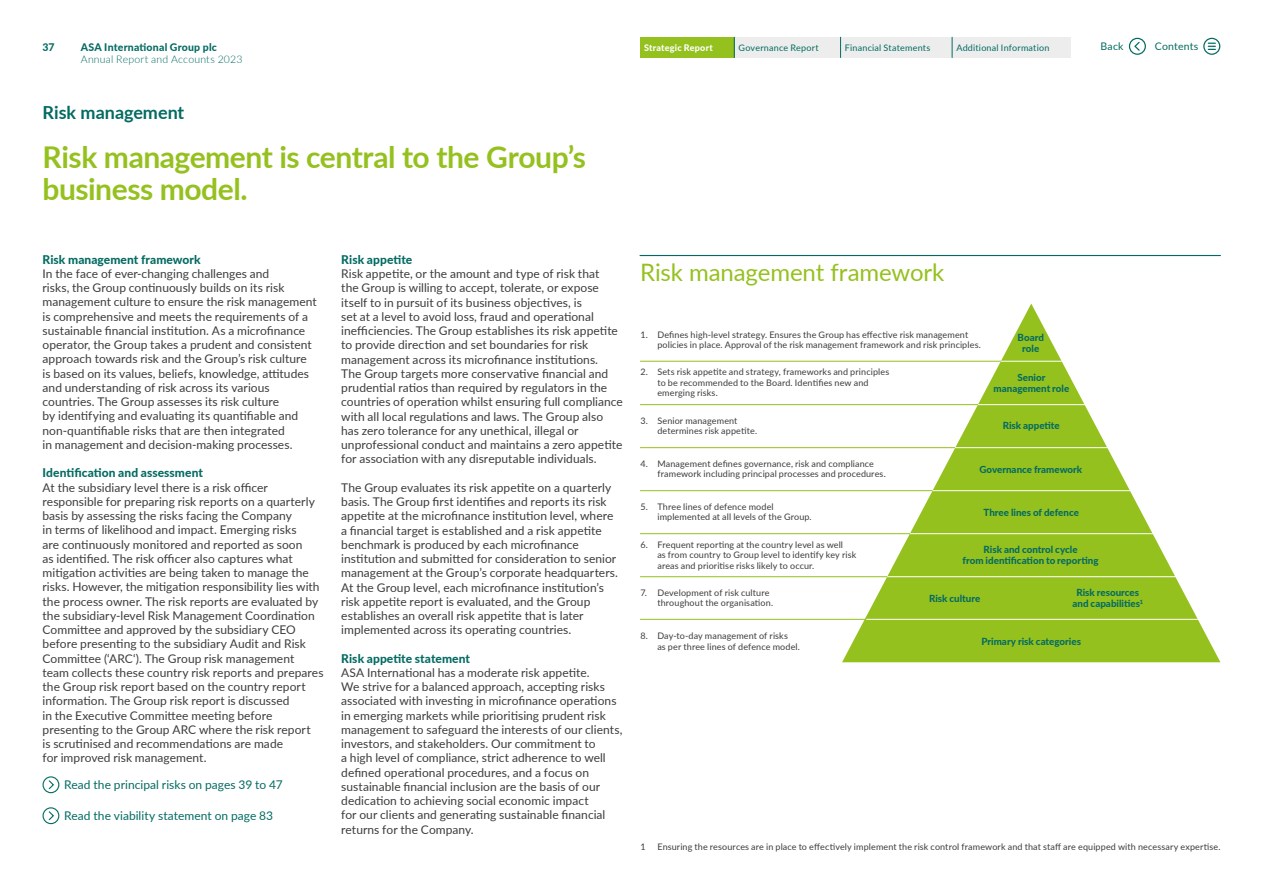
<style>
.page{position:relative;width:1263px;height:893px;background:#fff}
.page>*{position:absolute;margin:0;border:0;box-sizing:border-box;transform-origin:0 0}
.t1{font:700 30px/31.5px "Lato";letter-spacing:-.015em;color:#95c11f}
.t2{font:24px "Lato";letter-spacing:-.005em;color:#95c11f}
.t3{font:700 18px "Lato";color:#036b62}
.t4{font:12px/14.2px "Lato";letter-spacing:.005em;color:#3c3c3b}
.t5{font:800 12px "Lato";letter-spacing:.005em;color:#036b62}
.t6{font:12px "Lato";letter-spacing:.005em;color:#036b62}
.t7{font:300 10.5px "Lato";letter-spacing:.02em;color:#036b62}
.t8{font:800 10.5px "Lato";letter-spacing:.02em;color:#036b62}
.t9{font:10.5px "Lato";letter-spacing:.02em;color:#036b62}
.t10{font:800 9.75px/11.2px "Lato";color:#036b62;text-align:center}
.t11{font:9px/10.5px "Lato";letter-spacing:.015em;color:#3c3c3b}
.t12{font:9px "Lato";letter-spacing:.025em;color:#036b62}
.t13{font:800 9px "Lato";letter-spacing:.02em;color:#fff}
</style>
<div class="page">
<svg style="left:842px;top:304px;width:378px;height:358px"></svg>
<hr style="left:640px;top:533px;width:271px;height:1px;background:#95c11f">
<hr style="left:640px;top:447px;width:316px;height:1px;background:#95c11f">
<hr style="left:640px;top:404px;width:338px;height:1px;background:#95c11f">
<hr style="left:640px;top:576px;width:248px;height:1px;background:#95c11f">
<hr style="left:640px;top:619px;width:225px;height:1px;background:#95c11f">
<hr style="left:640px;top:490px;width:293px;height:1px;background:#95c11f">
<hr style="left:640px;top:361px;width:362px;height:1px;background:#95c11f">
<hr style="left:910px;top:533px;width:243px;height:1px;background:#fff">
<hr style="left:955px;top:447px;width:152px;height:1px;background:#fff">
<hr style="left:978px;top:404px;width:107px;height:1px;background:#fff">
<hr style="left:887px;top:576px;width:289px;height:1px;background:#fff">
<hr style="left:866px;top:619px;width:332px;height:1px;background:#fff">
<hr style="left:933px;top:490px;width:197px;height:1px;background:#fff">
<hr style="left:1001px;top:361px;width:61px;height:1px;background:#fff">
<hr style="left:640px;top:255px;width:580px;height:1px;background:#036b62">
<div style="left:840px;top:37px;width:112px;height:21px;background:#ededed"></div>
<div style="left:952px;top:37px;width:119px;height:21px;background:#ededed"></div>
<div style="left:734px;top:37px;width:106px;height:21px;background:#ededed"></div>
<div style="left:640px;top:37px;width:94px;height:21px;background:#95c11f"></div>
<div style="left:43px;top:776px;width:16px;height:17px;border:1px solid #036b62;border-radius:50%"></div>
<svg style="left:48px;top:780px;width:6px;height:10px"></svg>
<div style="left:43px;top:807px;width:16px;height:17px;border:1px solid #036b62;border-radius:50%"></div>
<svg style="left:48px;top:811px;width:6px;height:10px"></svg>
<div style="left:1203px;top:38px;width:17px;height:17px;border:1px solid #036b62;border-radius:50%"></div>
<svg style="left:1208px;top:43px;width:7px;height:7px"></svg>
<div style="left:1129px;top:38px;width:17px;height:17px;border:1px solid #036b62;border-radius:50%"></div>
<svg style="left:1134px;top:41px;width:6px;height:10px"></svg>
<svg style="left:840px;top:37px;width:1px;height:21px"></svg>
<svg style="left:734px;top:37px;width:1px;height:21px"></svg>
<svg style="left:952px;top:37px;width:1px;height:21px"></svg>
<p class="t8" style="left:43px;top:39px;width:14px">37</p>
<p class="t8" style="left:81px;top:39px;width:138px">ASA International Group plc</p>
<p class="t7" style="left:81px;top:52px;width:163px">Annual Report and Accounts 2023</p>
<h3 class="t3" style="left:43px;top:100px;width:143px">Risk management</h3>
<h1 class="t1" style="left:43px;top:140px;width:545px">Risk management is central to the Group’s business model.</h1>
<p class="t13" style="left:644px;top:41px;width:70px">Strategic Report</p>
<p class="t12" style="left:738px;top:41px;width:82px">Governance Report</p>
<p class="t12" style="left:845px;top:41px;width:87px">Financial Statements</p>
<p class="t12" style="left:956px;top:41px;width:95px">Additional Information</p>
<p class="t9" style="left:1100px;top:38px;width:24px">Back</p>
<p class="t9" style="left:1155px;top:38px;width:45px">Contents</p>
<p class="t5" style="left:43px;top:250px;width:160px">Risk management framework</p>
<p class="t4" style="left:43px;top:266px;width:276px">In the face of ever-changing challenges and<br>risks, the Group continuously builds on its risk management culture to ensure the risk management is comprehensive and meets the requirements of a sustainable financial institution. As a microfinance operator, the Group takes a prudent and consistent approach towards risk and the Group’s risk culture is based on its values, beliefs, knowledge, attitudes and understanding of risk across its various countries. The Group assesses its risk culture<br>by identifying and evaluating its quantifiable and non-quantifiable risks that are then integrated<br>in management and decision-making processes.</p>
<p class="t5" style="left:43px;top:464px;width:162px">Identification and assessment</p>
<p class="t4" style="left:43px;top:480px;width:283px">At the subsidiary level there is a risk officer responsible for preparing risk reports on a quarterly basis by assessing the risks facing the Company<br>in terms of likelihood and impact. Emerging risks<br>are continuously monitored and reported as soon<br>as identified. The risk officer also captures what mitigation activities are being taken to manage the risks. However, the mitigation responsibility lies with the process owner. The risk reports are evaluated by the subsidiary-level Risk Management Coordination Committee and approved by the subsidiary CEO before presenting to the subsidiary Audit and Risk Committee (‘ARC‘). The Group risk management team collects these country risk reports and prepares the Group risk report based on the country report information. The Group risk report is discussed<br>in the Executive Committee meeting before presenting to the Group ARC where the risk report<br>is scrutinised and recommendations are made<br>for improved risk management.</p>
<p class="t6" style="left:64px;top:776px;width:220px">Read the principal risks on pages 39 to 47</p>
<p class="t6" style="left:64px;top:807px;width:211px">Read the viability statement on page 83</p>
<p class="t5" style="left:341px;top:251px;width:72px">Risk appetite</p>
<p class="t4" style="left:341px;top:266px;width:283px">Risk appetite, or the amount and type of risk that<br>the Group is willing to accept, tolerate, or expose itself to in pursuit of its business objectives, is<br>set at a level to avoid loss, fraud and operational inefficiencies. The Group establishes its risk appetite to provide direction and set boundaries for risk management across its microfinance institutions.<br>The Group targets more conservative financial and prudential ratios than required by regulators in the countries of operation whilst ensuring full compliance with all local regulations and laws. The Group also has zero tolerance for any unethical, illegal or unprofessional conduct and maintains a zero appetite for association with any disreputable individuals.</p>
<p class="t4" style="left:341px;top:480px;width:278px">The Group evaluates its risk appetite on a quarterly basis. The Group first identifies and reports its risk appetite at the microfinance institution level, where a financial target is established and a risk appetite benchmark is produced by each microfinance institution and submitted for consideration to senior management at the Group’s corporate headquarters.<br>At the Group level, each microfinance institution’s risk appetite report is evaluated, and the Group establishes an overall risk appetite that is later implemented across its operating countries.</p>
<p class="t5" style="left:341px;top:649px;width:130px">Risk appetite statement</p>
<p class="t4" style="left:341px;top:665px;width:283px">ASA International has a moderate risk appetite.<br>We strive for a balanced approach, accepting risks associated with investing in microfinance operations in emerging markets while prioritising prudent risk management to safeguard the interests of our clients, investors, and stakeholders. Our commitment to<br>a high level of compliance, strict adherence to well defined operational procedures, and a focus on sustainable financial inclusion are the basis of our dedication to achieving social economic impact<br>for our clients and generating sustainable financial returns for the Company.</p>
<h2 class="t2" style="left:640px;top:255px;width:306px">Risk management framework</h2>
<p class="t11" style="left:657px;top:329px;width:325px;text-indent:-17px">1. Defines high-level strategy. Ensures the Group has effective risk management policies in place. Approval of the risk management framework and risk principles.</p>
<p class="t11" style="left:657px;top:367px;width:233px;text-indent:-17px">2. Sets risk appetite and strategy, frameworks and principles to be recommended to the Board. Identifies new and emerging risks.</p>
<p class="t11" style="left:657px;top:415px;width:101px;text-indent:-17px">3. Senior management determines risk appetite.</p>
<p class="t11" style="left:657px;top:458px;width:230px;text-indent:-17px">4. Management defines governance, risk and compliance framework including principal processes and procedures.</p>
<p class="t11" style="left:657px;top:501px;width:156px;text-indent:-17px">5. Three lines of defence model implemented at all levels of the Group.</p>
<p class="t11" style="left:657px;top:539px;width:200px;text-indent:-17px">6. Frequent reporting at the country level as well<br>as from country to Group level to identify key risk areas and prioritise risks likely to occur.</p>
<p class="t11" style="left:657px;top:587px;width:117px;text-indent:-17px">7. Development of risk culture throughout the organisation.</p>
<p class="t11" style="left:657px;top:630px;width:144px;text-indent:-17px">8. Day-to-day management of risks<br>as per three lines of defence model.</p>
<p class="t10" style="left:1017px;top:331px;width:28px">Board role</p>
<p class="t10" style="left:993px;top:371px;width:77px">Senior management role</p>
<p class="t10" style="left:1003px;top:420px;width:59px">Risk appetite</p>
<p class="t10" style="left:979px;top:463px;width:104px">Governance framework</p>
<p class="t10" style="left:983px;top:506px;width:97px">Three lines of defence</p>
<p class="t10" style="left:962px;top:543px;width:137px">Risk and control cycle<br>from identification to reporting</p>
<p class="t10" style="left:929px;top:592px;width:53px">Risk culture</p>
<p class="t10" style="left:1072px;top:586px;width:72px">Risk resources and capabilities<sup>1</sup></p>
<p class="t10" style="left:981px;top:635px;width:101px">Primary risk categories</p>
<p class="t11" style="left:640px;top:841px;width:7px">1</p>
<p class="t11" style="left:657px;top:841px;width:564px">Ensuring the resources are in place to effectively implement the risk control framework and that staff are equipped with necessary expertise.</p>
</div>
